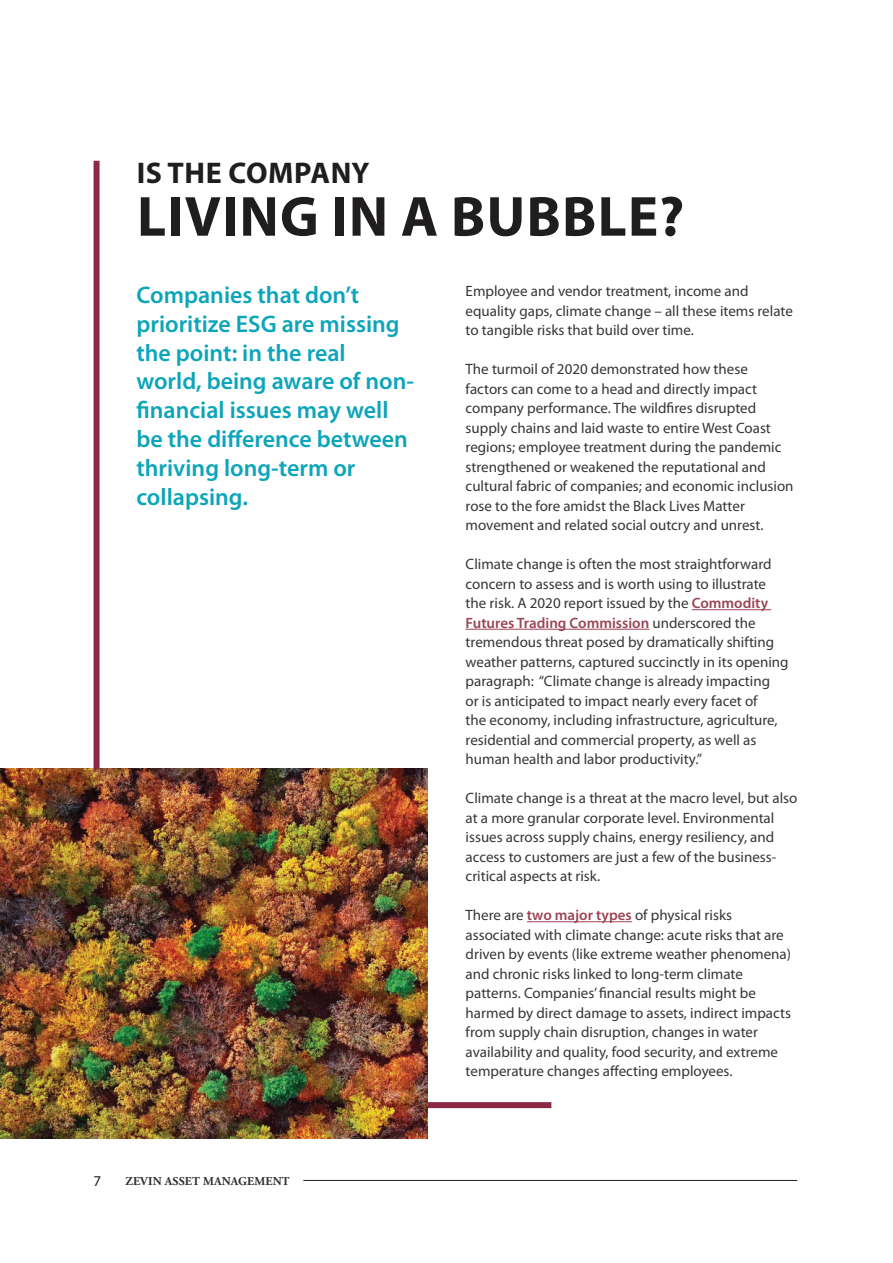
<style>
.page{position:relative;width:893px;height:1263px;background:#fff}
.page>*{position:absolute;margin:0;border:0;box-sizing:border-box;transform-origin:0 0}
.t1{font:700 57px "Myriad Pro";letter-spacing:.02em;color:#201d1e}
.t2{font:700 30px "Myriad Pro";letter-spacing:.02em;color:#201d1e}
.t3{font:600 24px/28.8px "Myriad Pro";color:#0ca5b9}
.t4{font:15px/19.5px "Myriad Pro";color:#383535}
.t5{font:15px "Myriad Pro";color:#231f20}
.t6{font:700 12px "Adobe Garamond Pro";letter-spacing:.015em;color:#2f302e}
.s1{font-weight:600;color:#9a4556}
</style>
<div class="page">
<img style="left:0;top:768px;width:427px;height:370px">
<div style="left:427px;top:1102px;width:124px;height:6px;background:#8b2944"></div>
<div style="left:94px;top:161px;width:6px;height:607px;background:#8b2944"></div>
<hr style="left:692px;top:609px;width:79px;height:1px;background:#9a4556">
<hr style="left:466px;top:629px;width:183px;height:1px;background:#9a4556">
<hr style="left:527px;top:921px;width:105px;height:1px;background:#9a4556">
<hr style="left:303px;top:1180px;width:494px;height:1px;background:#231f20">
<h2 class="t2" style="left:137px;top:153px;width:234px">IS THE COMPANY</h2>
<h1 class="t1" style="left:137px;top:179px;width:549px">LIVING IN A BUBBLE?</h1>
<h3 class="t3" style="left:136px;top:280px;width:279px">Companies that don’t prioritize ESG are missing the point: in the real world, being aware of non&shy;financial issues may well be the difference between thriving long-term or collapsing.</h3>
<p class="t4" style="left:466px;top:281px;width:329px">Employee and vendor treatment, income and equality gaps, climate change – all these items relate to tangible risks that build over time.</p>
<p class="t4" style="left:466px;top:359px;width:329px">The turmoil of 2020 demonstrated how these factors can come to a head and directly impact company performance. The wildfires disrupted supply chains and laid waste to entire West Coast regions; employee treatment during the pandemic strengthened or weakened the reputational and cultural fabric of companies; and economic inclusion rose to the fore amidst the Black Lives Matter movement and related social outcry and unrest.</p>
<p class="t4" style="left:466px;top:554px;width:324px">Climate change is often the most straightforward concern to assess and is worth using to illustrate the risk. A 2020 report issued by the <span class="s1">Commodity Futures Trading Commission</span> underscored the tremendous threat posed by dramatically shifting weather patterns, captured succinctly in its opening paragraph: “Climate change is already impacting<br>or is anticipated to impact nearly every facet of<br>the economy, including infrastructure, agriculture, residential and commercial property, as well as human health and labor productivity.”</p>
<p class="t4" style="left:466px;top:788px;width:333px">Climate change is a threat at the macro level, but also at a more granular corporate level. Environmental issues across supply chains, energy resiliency, and access to customers are just a few of the business&shy;critical aspects at risk.</p>
<p class="t4" style="left:466px;top:905px;width:327px">There are <span class="s1">two major types</span> of physical risks associated with climate change: acute risks that are driven by events (like extreme weather phenomena) and chronic risks linked to long-term climate patterns. Companies’ financial results might be harmed by direct damage to assets, indirect impacts from supply chain disruption, changes in water availability and quality, food security, and extreme temperature changes affecting employees.</p>
<p class="t5" style="left:94px;top:1172px;width:9px">7</p>
<p class="t6" style="left:126px;top:1174px;width:166px">ZEVIN ASSET MANAGEMENT</p>
</div>
